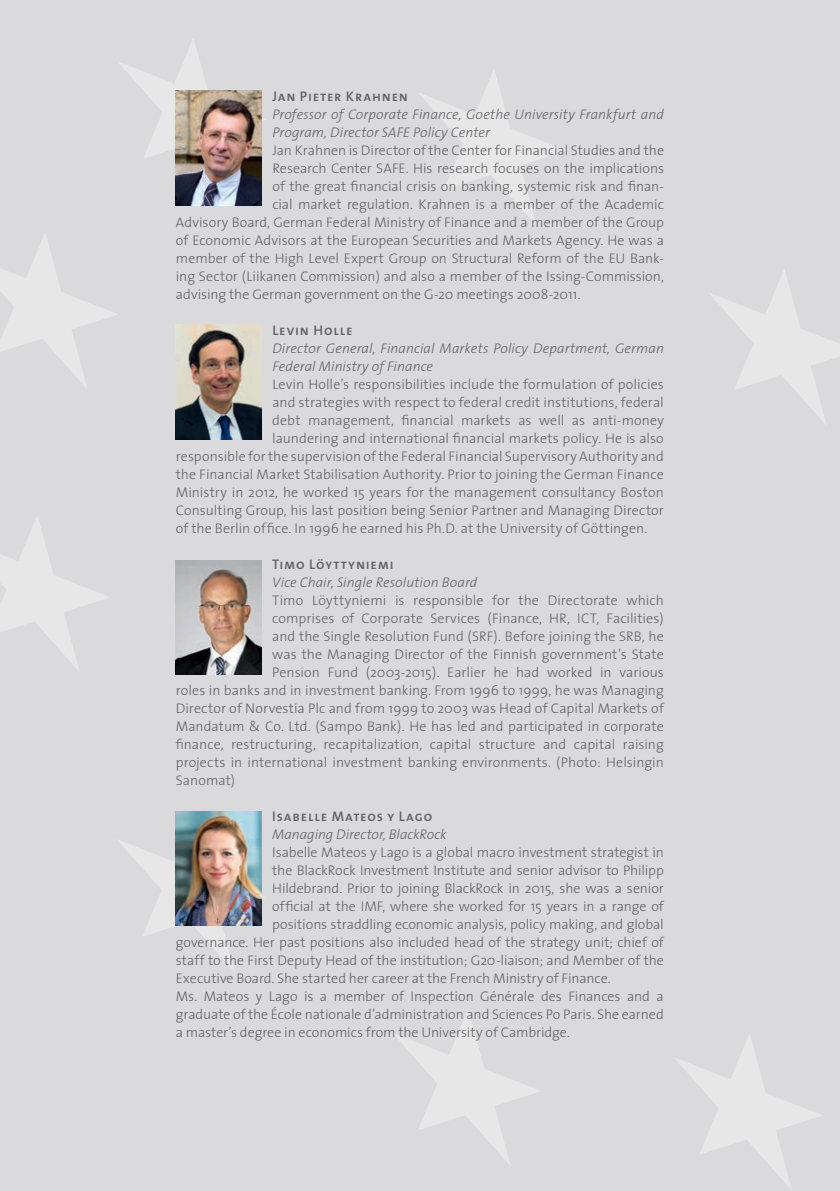
<style>
.page{position:relative;width:840px;height:1191px;background:#fff}
.page>*{position:absolute;margin:0;border:0;box-sizing:border-box;transform-origin:0 0}
.t1{font:300 14px "The Sans";color:#636366}
.t2{font:italic 300 14px/18px "The Sans";letter-spacing:.005em;color:#636366}
.t3{font:14px "The Sans Semi Bold Caps";letter-spacing:.06em;color:#636366}
</style>
<div class="page">
<div style="left:0;top:0;width:839px;height:1191px;background:#dadadc"></div>
<svg style="left:419px;top:70px;width:147px;height:155px"></svg>
<svg style="left:710px;top:270px;width:129px;height:154px"></svg>
<svg style="left:675px;top:1034px;width:147px;height:155px"></svg>
<svg style="left:393px;top:1011px;width:147px;height:154px"></svg>
<svg style="left:118px;top:811px;width:147px;height:160px"></svg>
<svg style="left:0;top:516px;width:109px;height:155px"></svg>
<svg style="left:0;top:39px;width:266px;height:362px"></svg>
<img style="left:176px;top:560px;width:85px;height:115px">
<img style="left:176px;top:325px;width:85px;height:114px">
<img style="left:176px;top:91px;width:85px;height:114px">
<img style="left:176px;top:811px;width:85px;height:114px">
<p class="t3" style="left:272px;top:84px;width:137px">Jan Pieter Krahnen</p>
<p class="t2" style="left:272px;top:105px;width:393px">Professor of Corporate Finance, Goethe University Frankfurt and<br>Program, Director SAFE Policy Center</p>
<p class="t1" style="left:272px;top:139px;width:393px">Jan Krahnen is Director of the Center for Financial Studies and the</p>
<p class="t1" style="left:272px;top:157px;width:393px">Research Center SAFE. His research focuses on the implications</p>
<p class="t1" style="left:272px;top:175px;width:393px">of the great financial crisis on banking, systemic risk and finan-</p>
<p class="t1" style="left:272px;top:193px;width:393px">cial market regulation. Krahnen is a member of the Academic</p>
<p class="t1" style="left:176px;top:211px;width:489px">Advisory Board, German Federal Ministry of Finance and a member of the Group</p>
<p class="t1" style="left:176px;top:229px;width:489px">of Economic Advisors at the European Securities and Markets Agency. He was a</p>
<p class="t1" style="left:176px;top:247px;width:489px">member of the High Level Expert Group on Structural Reform of the EU Bank-</p>
<p class="t1" style="left:176px;top:265px;width:489px">ing Sector (Liikanen Commission) and also a member of the Issing-Commission,</p>
<p class="t1" style="left:176px;top:283px;width:406px">advising the German government on the G-20 meetings 2008-2011.</p>
<p class="t3" style="left:272px;top:319px;width:82px">Levin Holle</p>
<p class="t2" style="left:272px;top:339px;width:393px">Director General, Financial Markets Policy Department, German<br>Federal Ministry of Finance</p>
<p class="t1" style="left:272px;top:373px;width:393px">Levin Holle’s responsibilities include the formulation of policies</p>
<p class="t1" style="left:272px;top:391px;width:393px">and strategies with respect to federal credit institutions, federal</p>
<p class="t1" style="left:272px;top:409px;width:393px">debt management, financial markets as well as anti-money</p>
<p class="t1" style="left:272px;top:427px;width:393px">laundering and international financial markets policy. He is also</p>
<p class="t1" style="left:176px;top:445px;width:489px">responsible for the supervision ofthe Federal Financial Supervisory Authority and</p>
<p class="t1" style="left:176px;top:463px;width:489px">the Financial Market Stabilisation Authority. Prior to joining the German Finance</p>
<p class="t1" style="left:176px;top:481px;width:489px">Ministry in 2012, he worked 15 years for the management consultancy Boston</p>
<p class="t1" style="left:176px;top:499px;width:489px">Consulting Group, his last position being Senior Partner and Managing Director</p>
<p class="t1" style="left:176px;top:517px;width:473px">of the Berlin office. In 1996 he earned his Ph.D. at the University of Göttingen.</p>
<p class="t3" style="left:272px;top:553px;width:123px">Timo Löyttyniemi</p>
<p class="t2" style="left:272px;top:573px;width:206px">Vice Chair, Single Resolution Board</p>
<p class="t1" style="left:272px;top:589px;width:393px">Timo Löyttyniemi is responsible for the Directorate which</p>
<p class="t1" style="left:272px;top:607px;width:393px">comprises of Corporate Services (Finance, HR, ICT, Facilities)</p>
<p class="t1" style="left:272px;top:625px;width:393px">and the Single Resolution Fund (SRF). Before joining the SRB, he</p>
<p class="t1" style="left:272px;top:643px;width:393px">was the Managing Director of the Finnish government’s State</p>
<p class="t1" style="left:272px;top:661px;width:393px">Pension Fund (2003-2015). Earlier he had worked in various</p>
<p class="t1" style="left:176px;top:679px;width:489px">roles in banks and in investment banking. From 1996 to 1999, he was Managing</p>
<p class="t1" style="left:176px;top:697px;width:489px">Director of Norvestia Plc and from 1999 to 2003 was Head of Capital Markets of</p>
<p class="t1" style="left:176px;top:715px;width:489px">Mandatum &amp; Co. Ltd. (Sampo Bank). He has led and participated in corporate</p>
<p class="t1" style="left:176px;top:733px;width:489px">finance, restructuring, recapitalization, capital structure and capital raising</p>
<p class="t1" style="left:176px;top:751px;width:489px">projects in international investment banking environments. (Photo: Helsingin</p>
<p class="t1" style="left:176px;top:769px;width:61px">Sanomat)</p>
<p class="t3" style="left:272px;top:805px;width:161px">Isabelle Mateos y Lago</p>
<p class="t2" style="left:272px;top:825px;width:176px">Managing Director, BlackRock</p>
<p class="t1" style="left:272px;top:841px;width:393px">Isabelle Mateos y Lago is a global macro investment strategist in</p>
<p class="t1" style="left:272px;top:859px;width:393px">the BlackRock Investment Institute and senior advisor to Philipp</p>
<p class="t1" style="left:272px;top:877px;width:393px">Hildebrand. Prior to joining BlackRock in 2015, she was a senior</p>
<p class="t1" style="left:272px;top:895px;width:393px">official at the IMF, where she worked for 15 years in a range of</p>
<p class="t1" style="left:272px;top:913px;width:393px">positions straddling economic analysis, policy making, and global</p>
<p class="t1" style="left:176px;top:931px;width:489px">governance. Her past positions also included head of the strategy unit; chief of</p>
<p class="t1" style="left:176px;top:949px;width:489px">staff to the First Deputy Head of the institution; G20-liaison; and Member of the</p>
<p class="t1" style="left:176px;top:967px;width:436px">Executive Board. She started her career at the French Ministry of Finance.</p>
<p class="t1" style="left:176px;top:985px;width:489px">Ms. Mateos y Lago is a member of Inspection Générale des Finances and a</p>
<p class="t1" style="left:176px;top:1003px;width:489px">graduate of the École nationale d’administration and Sciences Po Paris. She earned</p>
<p class="t1" style="left:176px;top:1021px;width:395px">a master’s degree in economics from the University of Cambridge.</p>
</div>
